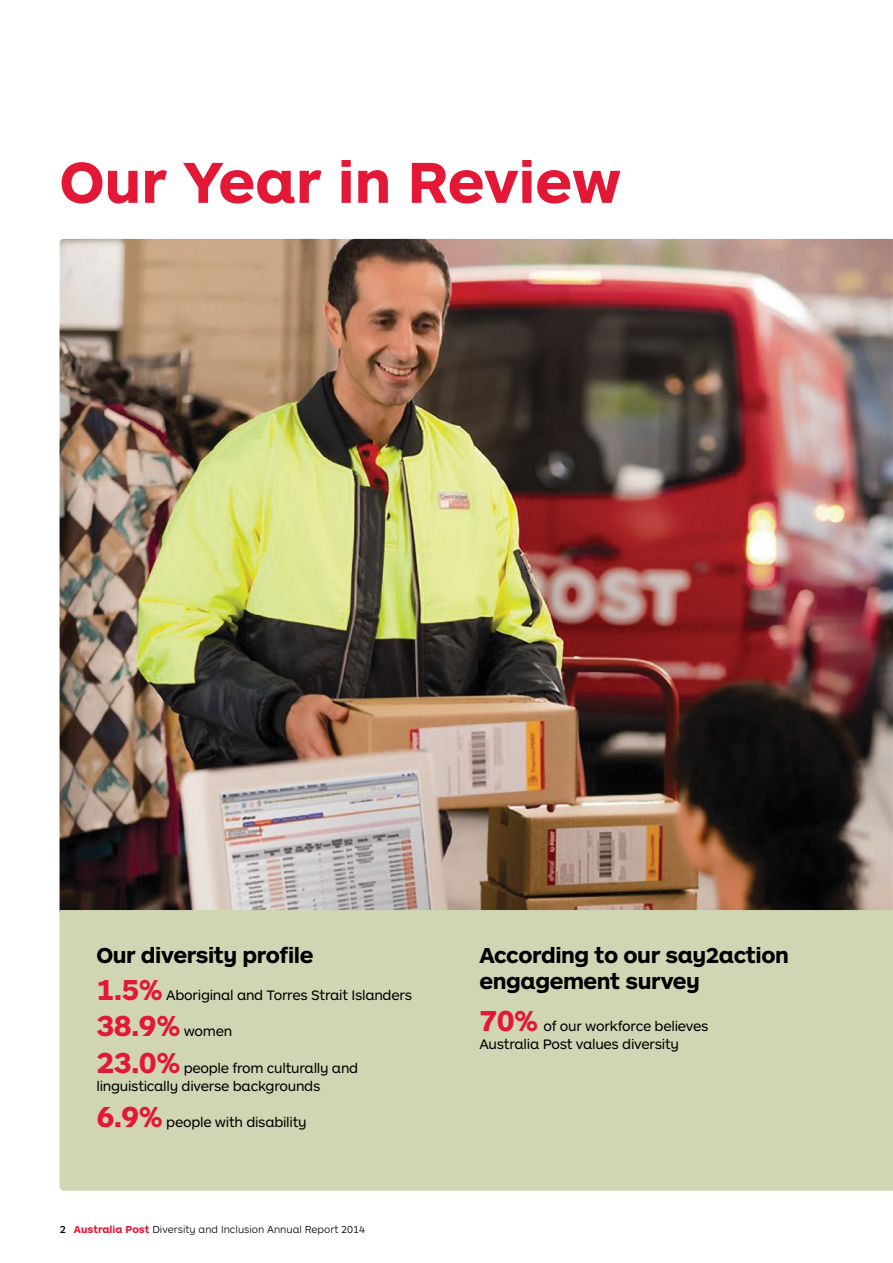
<style>
.page{position:relative;width:893px;height:1263px;background:#fff}
.page>*{position:absolute;margin:0;border:0;box-sizing:border-box;transform-origin:0 0}
.t1{font:700 60px "Letter";color:#e31837}
.t2{font:700 30px "Letter";color:#e31837}
.t3{font:700 22.5px/25.5px "Letter";letter-spacing:-.02em;color:#000}
.t4{font:14.25px/18px "Letter";letter-spacing:-.02em;color:#000}
.t5{font:300 10.5px "Letter";color:#000}
.s1{font-weight:700;font-size:30px;color:#e31837}
.s2{font-weight:400;font-size:14.25px;color:#000}
.s3{font-weight:500}
.s4{font-weight:700;color:#e31837}
</style>
<div class="page">
<img style="left:60px;top:239px;width:833px;height:671px">
<div style="left:60px;top:910px;width:833px;height:281px;background:#d0d6b4"></div>
<h1 class="t1" style="left:60px;top:143px;width:563px">Our Year in Review</h1>
<h3 class="t3" style="left:96px;top:941px;width:219px">Our diversity profile</h3>
<p class="t4" style="left:96px;top:985px;width:317px"><span class="s1">1.5%</span> Aboriginal and Torres Strait Islanders</p>
<h2 class="t2" style="left:96px;top:1006px;width:137px">38.9% <span class="s2">women</span></h2>
<p class="t4" style="left:96px;top:1058px;width:263px"><span class="s1">23.0%</span> people from culturally and linguistically diverse backgrounds</p>
<p class="t4" style="left:96px;top:1113px;width:212px"><span class="s1">6.9%</span> people with disability</p>
<p class="t5" style="left:60px;top:1223px;width:307px"><span class="s3">2</span> <span class="s4">Australia Post</span> Diversity and Inclusion Annual Report 2014</p>
<h3 class="t3" style="left:479px;top:941px;width:311px">According to our say2action engagement survey</h3>
<p class="t4" style="left:479px;top:1017px;width:231px"><span class="s1">70%</span> of our workforce believes<br>Australia Post values diversity</p>
</div>
